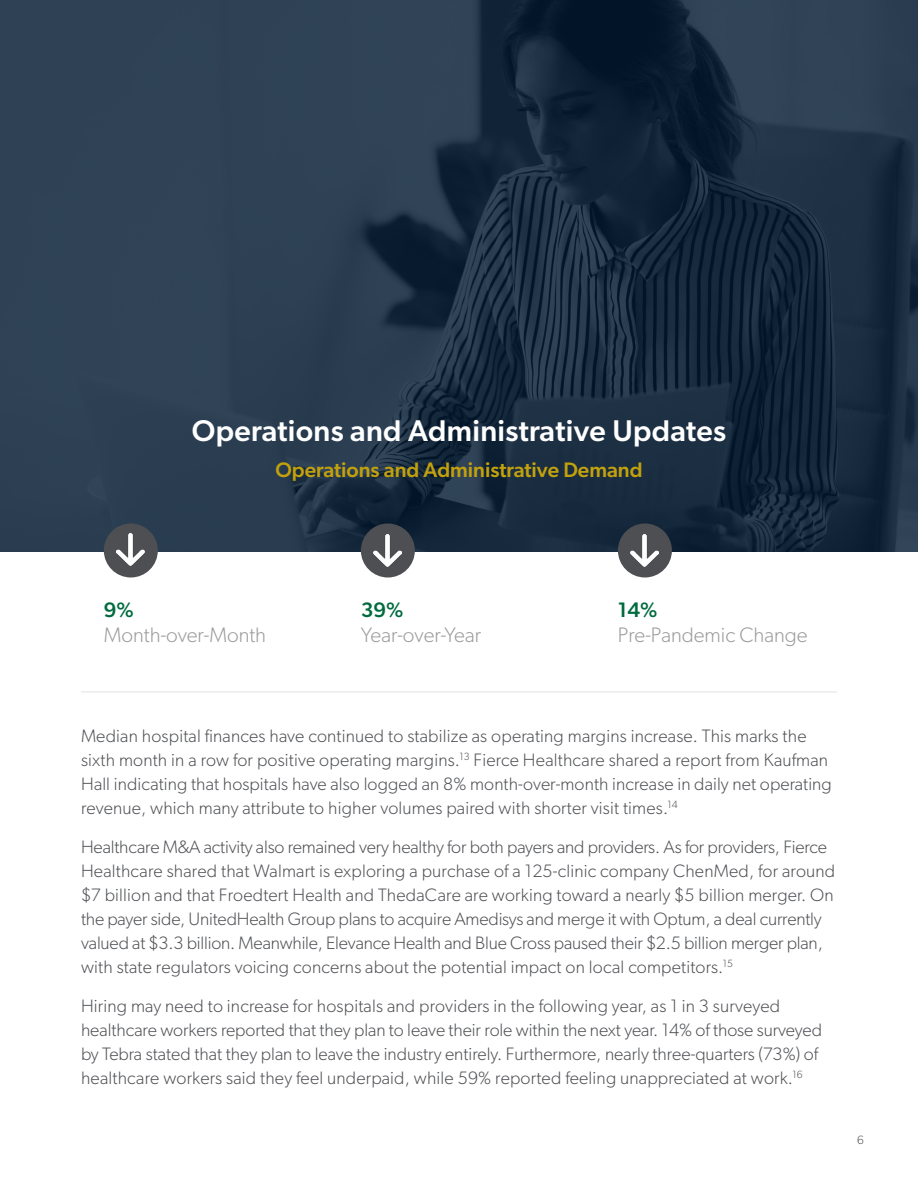
<style>
.page{position:relative;width:918px;height:1188px;background:#fff}
.page>*{position:absolute;margin:0;border:0;box-sizing:border-box;transform-origin:0 0}
.t1{font:500 30px "Gibson";letter-spacing:.01em;color:#fff}
.t2{font:300 21px "Gibson";color:#9a9b9c}
.t3{font:500 21px "Gibson";color:#c2a10d}
.t4{font:500 21px "Gibson";color:#006b3f}
.Body{font:300 18px/24px "Gibson";letter-spacing:.01em;color:#4d4f53}
.t5{font:300 12px "Gibson";color:#4d4f53}
</style>
<div class="page">
<svg style="left:0;top:0;width:918px;height:551px;background:#213448"></svg>
<div style="left:104px;top:524px;width:54px;height:54px;background:#4d4f53;border-radius:50%"></div>
<img style="left:117px;top:533px;width:28px;height:33px">
<div style="left:361px;top:523px;width:54px;height:54px;background:#4d4f53;border-radius:50%"></div>
<img style="left:374px;top:534px;width:28px;height:33px">
<div style="left:618px;top:523px;width:54px;height:54px;background:#4d4f53;border-radius:50%"></div>
<img style="left:631px;top:534px;width:28px;height:33px">
<hr style="left:81px;top:691px;width:756px;height:2px;background:#ececec">
<h1 class="t1" style="left:192px;top:413px;width:536px">Operations and Administrative Updates</h1>
<h2 class="t3" style="left:275px;top:457px;width:369px">Operations and Administrative Demand</h2>
<p class="t4" style="left:104px;top:597px;width:31px">9%</p>
<p class="t2" style="left:104px;top:622px;width:164px">Month-over-Month</p>
<p class="t4" style="left:361px;top:597px;width:44px">39%</p>
<p class="t2" style="left:361px;top:622px;width:122px">Year-over-Year</p>
<p class="t4" style="left:618px;top:597px;width:41px">14%</p>
<p class="t2" style="left:618px;top:622px;width:191px">Pre-Pandemic Change</p>
<p class="Body" style="left:81px;top:723px;width:752px">Median hospital finances have continued to stabilize as operating margins increase. This marks the sixth month in a row for positive operating margins.<sup>13</sup> Fierce Healthcare shared a report from Kaufman Hall indicating that hospitals have also logged an 8% month-over-month increase in daily net operating revenue, which many attribute to higher volumes paired with shorter visit times.<sup>14</sup></p>
<p class="Body" style="left:81px;top:834px;width:756px">Healthcare M&amp;A activity also remained very healthy for both payers and providers. As for providers, Fierce Healthcare shared that Walmart is exploring a purchase of a 125-clinic company ChenMed, for around $7 billion and that Froedtert Health and ThedaCare are working toward a nearly $5 billion merger. On the payer side, UnitedHealth Group plans to acquire Amedisys and merge it with Optum, a deal currently valued at $3.3 billion. Meanwhile, Elevance Health and Blue Cross paused their $2.5 billion merger plan, with state regulators voicing concerns about the potential impact on local competitors.<sup>15</sup></p>
<p class="Body" style="left:81px;top:993px;width:743px">Hiring may need to increase for hospitals and providers in the following year, as 1 in 3 surveyed healthcare workers reported that they plan to leave their role within the next year. 14% of those surveyed by Tebra stated that they plan to leave the industry entirely. Furthermore, nearly three-quarters (73%) of healthcare workers said they feel underpaid, while 59% reported feeling unappreciated at work.<sup>16</sup></p>
<p class="t5" style="left:857px;top:1132px;width:8px">6</p>
</div>
